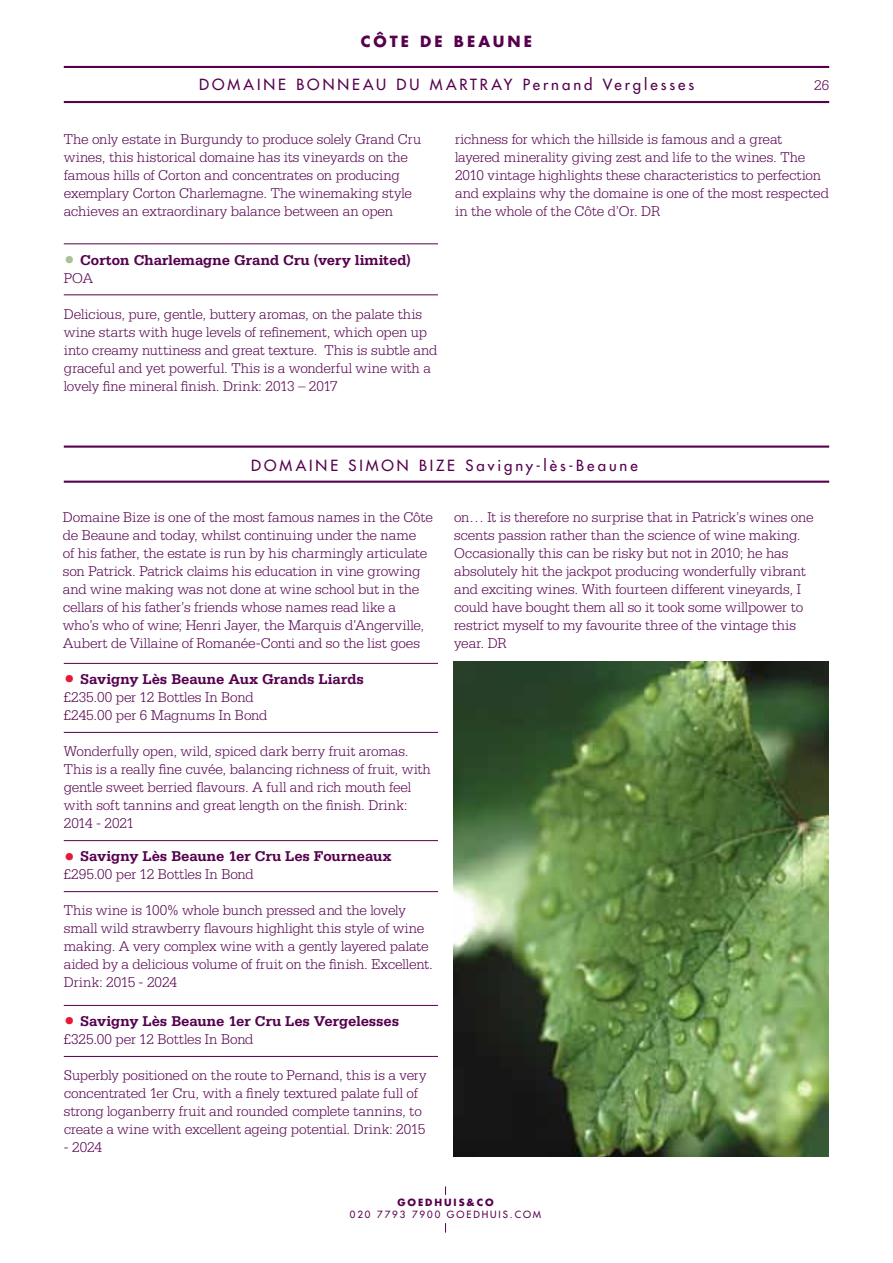
<style>
.page{position:relative;width:893px;height:1263px;background:#fff}
.page>*{position:absolute;margin:0;border:0;box-sizing:border-box;transform-origin:0 0}
.t1{font:300 15px/18px "Serifa Std";letter-spacing:-.005em;color:#56004e}
.t2{font:700 15px/18px "Serifa Std";letter-spacing:-.01em;color:#56004e}
.t3{font:500 15px "Futura Std";letter-spacing:.195em;color:#56004e}
.t4{font:700 15px "Futura Std";letter-spacing:.2em;color:#56004e}
.t5{font:9.75px "Futura";letter-spacing:.2em;color:#56004e}
.t6{font:700 9.75px "Futura Std";letter-spacing:.2em;color:#56004e}
.s1{font-weight:300;font-size:22.5px;color:#a9c398}
.s2{font-weight:300}
.s3{font-size:22.5px;color:#e71939}
.s4{font-weight:700}
.s5{font-weight:300;font-size:22.5px;color:#e71939}
</style>
<div class="page">
<hr style="left:64px;top:101px;width:765px;height:2px;background:#56004e">
<hr style="left:64px;top:66px;width:765px;height:2px;background:#56004e">
<hr style="left:64px;top:244px;width:374px;height:1px;background:#56004e">
<hr style="left:64px;top:295px;width:374px;height:1px;background:#56004e">
<hr style="left:64px;top:663px;width:374px;height:1px;background:#56004e">
<hr style="left:64px;top:732px;width:374px;height:1px;background:#56004e">
<hr style="left:64px;top:840px;width:374px;height:1px;background:#56004e">
<hr style="left:64px;top:891px;width:374px;height:1px;background:#56004e">
<hr style="left:64px;top:1005px;width:374px;height:1px;background:#56004e">
<hr style="left:64px;top:1056px;width:374px;height:1px;background:#56004e">
<hr style="left:64px;top:481px;width:765px;height:2px;background:#56004e">
<hr style="left:64px;top:446px;width:765px;height:2px;background:#56004e">
<img style="left:454px;top:661px;width:374px;height:496px">
<p class="t4" style="left:361px;top:31px;width:173px">CÔTE DE BEAUNE</p>
<p class="t3" style="left:199px;top:75px;width:497px">DOMAINE BONNEAU DU MARTRAY Pernand Verglesses</p>
<p class="t1" style="left:814px;top:76px;width:16px">26</p>
<p class="t1" style="left:64px;top:130px;width:359px">The only estate in Burgundy to produce solely Grand Cru wines, this historical domaine has its vineyards on the famous hills of Corton and concentrates on producing exemplary Corton Charlemagne. The winemaking style achieves an extraordinary balance between an open</p>
<p class="t1" style="left:455px;top:130px;width:376px">richness for which the hillside is famous and a great layered minerality giving zest and life to the wines. The 2010 vintage highlights these characteristics to perfection and explains why the domaine is one of the most respected in the whole of the Côte d’Or. DR</p>
<p class="t2" style="left:64px;top:251px;width:349px"><span class="s1">•</span> Corton Charlemagne Grand Cru (very limited)<br><span class="s2">POA</span></p>
<p class="t1" style="left:64px;top:305px;width:375px">Delicious, pure, gentle, buttery aromas, on the palate this wine starts with huge levels of refinement, which open up into creamy nuttiness and great texture. This is subtle and graceful and yet powerful. This is a wonderful wine with a lovely fine mineral finish. Drink: 2013 – 2017</p>
<p class="t3" style="left:251px;top:456px;width:388px">DOMAINE SIMON BIZE Savigny-lès-Beaune</p>
<p class="t1" style="left:63px;top:508px;width:372px">Domaine Bize is one of the most famous names in the Côte de Beaune and today, whilst continuing under the name<br>of his father, the estate is run by his charmingly articulate son Patrick. Patrick claims his education in vine growing and wine making was not done at wine school but in the cellars of his father’s friends whose names read like a who’s who of wine; Henri Jayer, the Marquis d’Angerville, Aubert de Villaine of Romanée-Conti and so the list goes</p>
<p class="t1" style="left:454px;top:508px;width:361px">on… It is therefore no surprise that in Patrick’s wines one scents passion rather than the science of wine making.<br>Occasionally this can be risky but not in 2010; he has absolutely hit the jackpot producing wonderfully vibrant and exciting wines. With fourteen different vineyards, I could have bought them all so it took some willpower to restrict myself to my favourite three of the vintage this year. DR</p>
<p class="t1" style="left:64px;top:670px;width:302px"><span class="s3">•</span> <span class="s4">Savigny Lès Beaune Aux Grands Liards </span>£235.00 per 12 Bottles In Bond<br>£245.00 per 6 Magnums In Bond</p>
<p class="t1" style="left:64px;top:742px;width:369px">Wonderfully open, wild, spiced dark berry fruit aromas.<br>This is a really fine cuvée, balancing richness of fruit, with gentle sweet berried flavours. A full and rich mouth feel with soft tannins and great length on the finish. Drink:<br>2014 - 2021</p>
<p class="t2" style="left:64px;top:847px;width:329px"><span class="s5">•</span> Savigny Lès Beaune 1er Cru Les Fourneaux <span class="s2">£295.00 per 12 Bottles In Bond</span></p>
<p class="t1" style="left:64px;top:901px;width:371px">This wine is 100% whole bunch pressed and the lovely small wild strawberry flavours highlight this style of wine making. A very complex wine with a gently layered palate aided by a delicious volume of fruit on the finish. Excellent.<br>Drink: 2015 - 2024</p>
<p class="t2" style="left:64px;top:1012px;width:337px"><span class="s5">•</span> Savigny Lès Beaune 1er Cru Les Vergelesses <span class="s2">£325.00 per 12 Bottles In Bond</span></p>
<p class="t1" style="left:64px;top:1066px;width:364px">Superbly positioned on the route to Pernand, this is a very concentrated 1er Cru, with a finely textured palate full of strong loganberry fruit and rounded complete tannins, to create a wine with excellent ageing potential. Drink: 2015</p>
<p class="t1" style="left:64px;top:1138px;width:40px">- 2024</p>
<p class="t6" style="left:397px;top:1196px;width:98px">GOEDHUIS&amp;CO</p>
<p class="t5" style="left:350px;top:1208px;width:193px">020 7793 7900 GOEDHUIS.COM</p>
</div>
